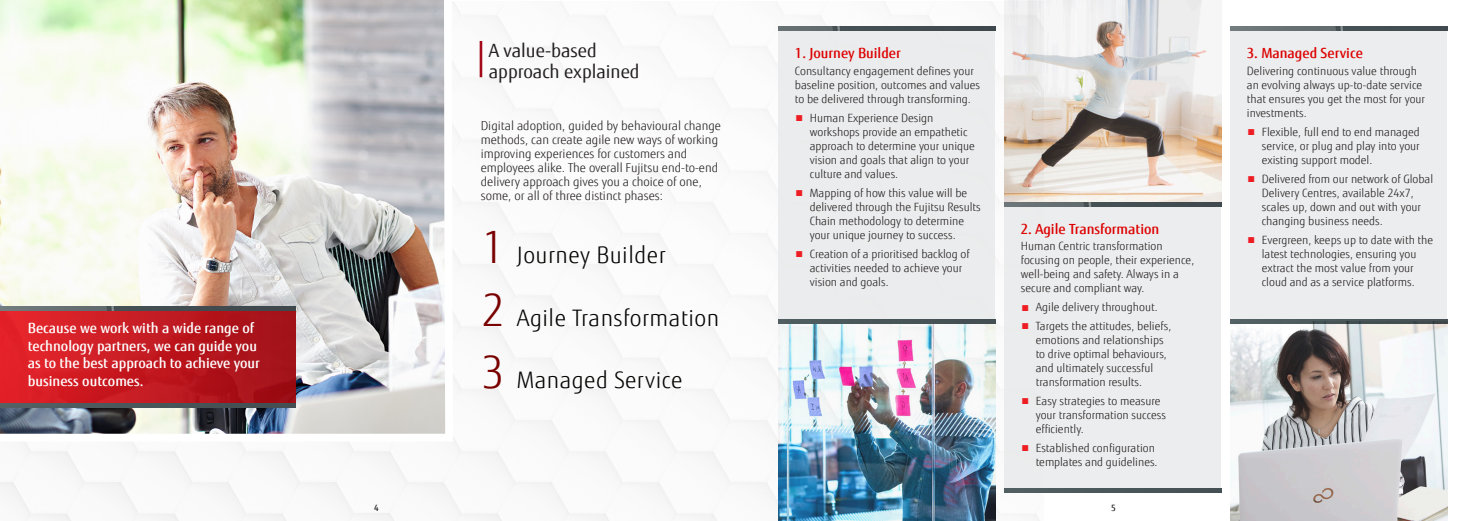
<style>
.page{position:relative;width:1474px;height:521px;background:#fff}
.page>*{position:absolute;margin:0;border:0;box-sizing:border-box;transform-origin:0 0}
.A4_Bullet_Level_1{font:300 22.75px "Fujitsu Sans";letter-spacing:.02em;color:#040503}
.A4_Headline_4{font:18.38px/21.1px "Fujitsu Sans";color:#231f20}
.A4_Headline_2{font:500 14px/17.5px "Fujitsu Sans";color:#fff}
.A4_Sub-headline{font:500 14px "Fujitsu Sans";color:#d00}
.A4_Body_-_Black{font:300 12.25px/14px "Fujitsu Sans";color:#231f20}
.A4_Body_-_Black-2{font:300 11.38px/14px "Fujitsu Sans";color:#231f20}
.A4_Introduction_1{font:500 8.75px "Fujitsu Sans";color:#231f20}
.s1{font-size:44.62px;color:#790100}
.s2{font-weight:400;color:#ee1d23}
</style>
<div class="page">
<img style="left:0;top:1px;width:1043px;height:520px">
<img style="left:0;top:0;width:457px;height:445px">
<div style="left:778px;top:26px;width:217px;height:295px;background:#e9eaeb"></div>
<div style="left:1230px;top:26px;width:216px;height:294px;background:#e9eaeb"></div>
<img style="left:1230px;top:26px;width:217px;height:4px">
<img style="left:1230px;top:319px;width:217px;height:2px">
<img style="left:778px;top:323px;width:218px;height:198px">
<img style="left:1004px;top:0;width:217px;height:202px">
<img style="left:1230px;top:321px;width:217px;height:200px">
<img style="left:778px;top:26px;width:218px;height:4px">
<img style="left:778px;top:319px;width:218px;height:4px">
<hr style="left:479px;top:41px;width:3px;height:36px;background:#a30b1a">
<div style="left:1004px;top:206px;width:216px;height:283px;background:#e9eaeb"></div>
<img style="left:1004px;top:202px;width:217px;height:4px">
<img style="left:1004px;top:488px;width:217px;height:4px">
<div style="left:0;top:310px;width:295px;height:93px;background:linear-gradient(to right,#e7242a,#9f0f17)"></div>
<img style="left:0;top:306px;width:295px;height:4px">
<img style="left:0;top:403px;width:295px;height:4px">
<p class="A4_Headline_2" style="left:28px;top:320px;width:233px">Because we work with a wide range of technology partners, we can guide you as to the best approach to achieve your business outcomes.</p>
<p class="A4_Introduction_1" style="left:374px;top:502px;width:6px">4</p>
<p class="A4_Headline_4" style="left:489px;top:40px;width:152px">A value-based approach explained</p>
<p class="A4_Body_-_Black" style="left:481px;top:119px;width:242px">Digital adoption, guided by behavioural change methods, can create agile new ways of working improving experiences for customers and employees alike. The overall Fujitsu end-to-end delivery approach gives you a choice of one, some, or all of three distinct phases:</p>
<p class="A4_Bullet_Level_1" style="left:481px;top:241px;width:186px"><span class="s1">1</span> Journey Builder</p>
<p class="A4_Bullet_Level_1" style="left:481px;top:304px;width:240px"><span class="s1">2</span> Agile Transformation</p>
<p class="A4_Bullet_Level_1" style="left:481px;top:366px;width:203px"><span class="s1">3</span> Managed Service</p>
<p class="A4_Sub-headline" style="left:795px;top:44px;width:107px">1. Journey Builder</p>
<p class="A4_Body_-_Black-2" style="left:795px;top:64px;width:187px">Consultancy engagement defines your baseline position, outcomes and values to be delivered through transforming.</p>
<p class="A4_Body_-_Black-2" style="left:809px;top:111px;width:166px;text-indent:-15px"><span class="s2">■</span> Human Experience Design workshops provide an empathetic approach to determine your unique vision and goals that align to your culture and values.</p>
<p class="A4_Body_-_Black-2" style="left:809px;top:186px;width:172px;text-indent:-15px"><span class="s2">■</span> Mapping of how this value will be delivered through the Fujitsu Results Chain methodology to determine your unique journey to success.</p>
<p class="A4_Body_-_Black-2" style="left:809px;top:247px;width:161px;text-indent:-15px"><span class="s2">■</span> Creation of a prioritised backlog of activities needed to achieve your vision and goals.</p>
<p class="A4_Sub-headline" style="left:1020px;top:220px;width:140px">2. Agile Transformation</p>
<p class="A4_Body_-_Black-2" style="left:1020px;top:239px;width:175px">Human Centric transformation focusing on people, their experience, well-being and safety. Always in a secure and compliant way.</p>
<p class="A4_Body_-_Black-2" style="left:1020px;top:300px;width:138px"><span class="s2">■</span> Agile delivery throughout.</p>
<p class="A4_Body_-_Black-2" style="left:1035px;top:319px;width:137px;text-indent:-15px"><span class="s2">■</span> Targets the attitudes, beliefs, emotions and relationships to drive optimal behaviours, and ultimately successful transformation results.</p>
<p class="A4_Body_-_Black-2" style="left:1035px;top:394px;width:132px;text-indent:-15px"><span class="s2">■</span> Easy strategies to measure your transformation success efficiently.</p>
<p class="A4_Body_-_Black-2" style="left:1020px;top:441px;width:138px;text-align:right"><span class="s2">■</span> Established configuration templates and guidelines.</p>
<p class="A4_Introduction_1" style="left:1111px;top:502px;width:6px">5</p>
<p class="A4_Sub-headline" style="left:1246px;top:44px;width:117px">3. Managed Service</p>
<p class="A4_Body_-_Black-2" style="left:1246px;top:64px;width:180px">Delivering continuous value through an evolving always up-to-date service that ensures you get the most for your investments.</p>
<p class="A4_Body_-_Black-2" style="left:1261px;top:125px;width:159px;text-align:justify;text-indent:-15px"><span class="s2">■</span> Flexible, full end to end managed service, or plug and play into your existing support model.</p>
<p class="A4_Body_-_Black-2" style="left:1261px;top:172px;width:173px;text-indent:-15px"><span class="s2">■</span> Delivered from our network of Global<br>Delivery Centres, available 24x7, scales up, down and out with your changing business needs.</p>
<p class="A4_Body_-_Black-2" style="left:1246px;top:233px;width:188px;text-align:center"><span class="s2">■</span> Evergreen, keeps up to date with the latest technologies, ensuring you extract the most value from your<br>cloud and as a service platforms.</p>
</div>
